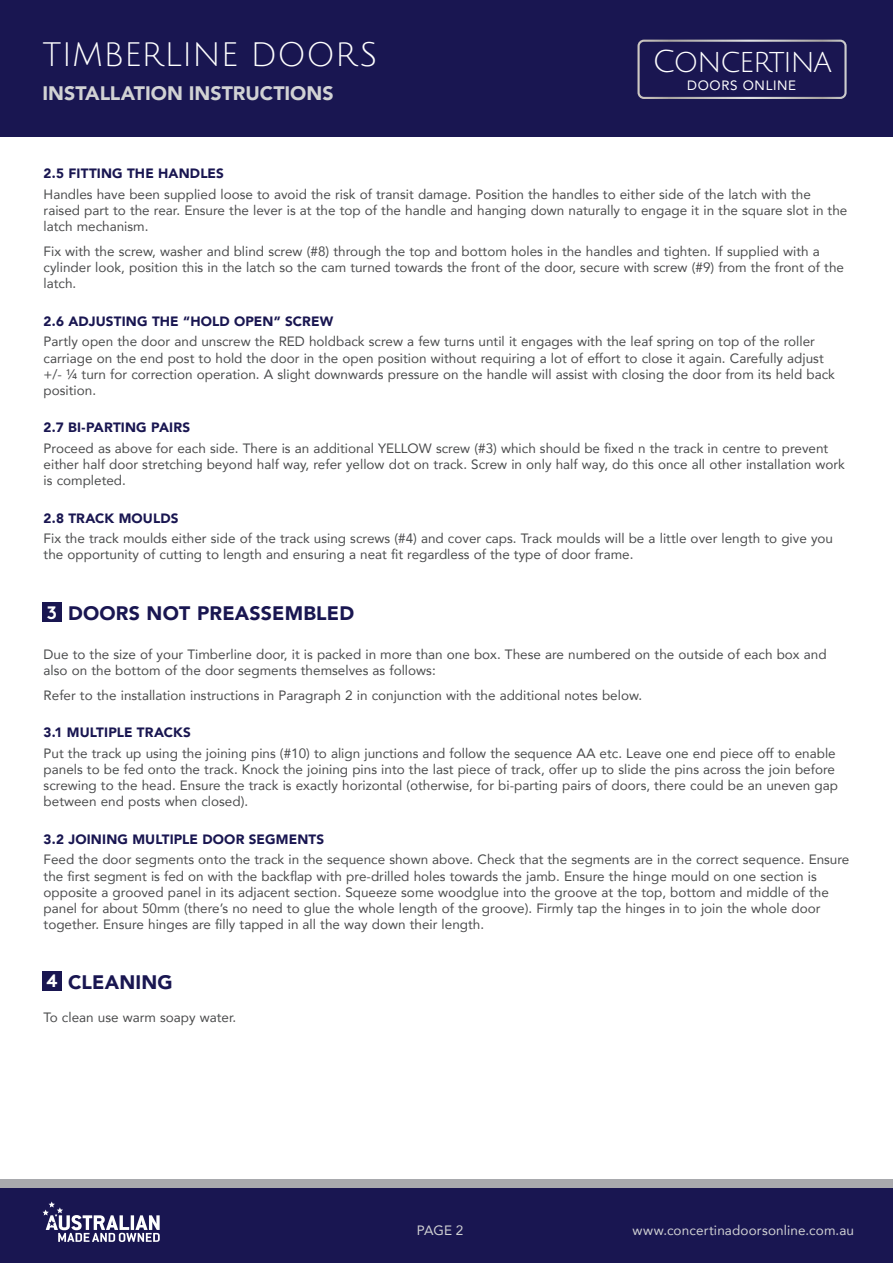
<style>
.page{position:relative;width:893px;height:1263px;background:#fff}
.page>*{position:absolute;margin:0;border:0;box-sizing:border-box;transform-origin:0 0}
.t1{font:33px "Julius Sans One";color:#fff}
.t2{font:30.9px "Julius Sans One";letter-spacing:-.05em;color:#fff}
.Subheader{font:900 19.5px "Avenir";letter-spacing:.01em;color:#191651}
.t3{font:900 19.5px "Avenir";color:#d1d2d4}
.t4{font:700 18px "Brown";color:#fff}
.Body2{font:13.5px/16.2px "Avenir";color:#4b4c4d}
.Subheader-2{font:900 13.5px "Avenir";letter-spacing:.01em;color:#191651}
.t5{font:13.5px "Avenir";letter-spacing:.01em;color:#d1d2d4}
.t6{font:13.35px "Avenir";letter-spacing:.05em;color:#fff}
</style>
<div class="page">
<div style="left:0;top:1187px;width:893px;height:76px;background:#191651"></div>
<div style="left:43px;top:602px;width:19px;height:20px;background:#191651"></div>
<div style="left:43px;top:971px;width:19px;height:19px;background:#191651"></div>
<svg style="left:43px;top:1201px;width:117px;height:41px"></svg>
<div style="left:0;top:0;width:893px;height:137px;background:#191651"></div>
<div style="left:637px;top:40px;width:210px;height:59px;border:2px solid #fff;border-radius:5px"></div>
<div style="left:0;top:1179px;width:893px;height:8px;background:#a8a9ad"></div>
<p class="t1" style="left:43px;top:37px;width:336px">TIMBERLINE DOORS</p>
<p class="t3" style="left:43px;top:76px;width:293px">INSTALLATION INSTRUCTIONS</p>
<p class="t2" style="left:652px;top:45px;width:181px">Concertina</p>
<p class="t6" style="left:687px;top:75px;width:111px">DOORS ONLINE</p>
<p class="Subheader-2" style="left:44px;top:162px;width:182px">2.5 FITTING THE HANDLES</p>
<p class="Body2" style="left:44px;top:186px;width:805px">Handles have been supplied loose to avoid the risk of transit damage. Position the handles to either side of the latch with the raised part to the rear. Ensure the lever is at the top of the handle and hanging down naturally to engage it in the square slot in the latch mechanism.</p>
<p class="Body2" style="left:44px;top:243px;width:802px">Fix with the screw, washer and blind screw (#8) through the top and bottom holes in the handles and tighten. If supplied with a cylinder look, position this in the latch so the cam turned towards the front of the door, secure with screw (#9) from the front of the latch.</p>
<p class="Subheader-2" style="left:44px;top:310px;width:291px">2.6 ADJUSTING THE “HOLD OPEN” SCREW</p>
<p class="Body2" style="left:44px;top:333px;width:793px">Partly open the door and unscrew the RED holdback screw a few turns until it engages with the leaf spring on top of the roller carriage on the end post to hold the door in the open position without requiring a lot of effort to close it again. Carefully adjust +/- ¼ turn for correction operation. A slight downwards pressure on the handle will assist with closing the door from its held back position.</p>
<p class="Subheader-2" style="left:44px;top:416px;width:148px">2.7 BI-PARTING PAIRS</p>
<p class="Body2" style="left:44px;top:440px;width:803px">Proceed as above for each side. There is an additional YELLOW screw (#3) which should be fixed n the track in centre to prevent either half door stretching beyond half way, refer yellow dot on track. Screw in only half way, do this once all other installation work is completed.</p>
<p class="Subheader-2" style="left:44px;top:506px;width:136px">2.8 TRACK MOULDS</p>
<p class="Body2" style="left:44px;top:530px;width:791px">Fix the track moulds either side of the track using screws (#4) and cover caps. Track moulds will be a little over length to give you the opportunity of cutting to length and ensuring a neat fit regardless of the type of door frame.</p>
<p class="t4" style="left:47px;top:598px;width:12px">3</p>
<p class="Subheader" style="left:68px;top:597px;width:288px">DOORS NOT PREASSEMBLED</p>
<p class="Body2" style="left:44px;top:646px;width:784px">Due to the size of your Timberline door, it is packed in more than one box. These are numbered on the outside of each box and also on the bottom of the door segments themselves as follows:</p>
<p class="Body2" style="left:44px;top:687px;width:600px">Refer to the installation instructions in Paragraph 2 in conjunction with the additional notes below.</p>
<p class="Subheader-2" style="left:44px;top:721px;width:149px">3.1 MULTIPLE TRACKS</p>
<p class="Body2" style="left:44px;top:745px;width:796px">Put the track up using the joining pins (#10) to align junctions and follow the sequence AA etc. Leave one end piece off to enable panels to be fed onto the track. Knock the joining pins into the last piece of track, offer up to slide the pins across the join before screwing to the head. Ensure the track is exactly horizontal (otherwise, for bi-parting pairs of doors, there could be an uneven gap between end posts when closed).</p>
<p class="Subheader-2" style="left:44px;top:828px;width:282px">3.2 JOINING MULTIPLE DOOR SEGMENTS</p>
<p class="Body2" style="left:44px;top:851px;width:807px">Feed the door segments onto the track in the sequence shown above. Check that the segments are in the correct sequence. Ensure the first segment is fed on with the backflap with pre-drilled holes towards the jamb. Ensure the hinge mould on one section is opposite a grooved panel in its adjacent section. Squeeze some woodglue into the groove at the top, bottom and middle of the panel for about 50mm (there’s no need to glue the whole length of the groove). Firmly tap the hinges in to join the whole door together. Ensure hinges are filly tapped in all the way down their length.</p>
<p class="t4" style="left:47px;top:966px;width:13px">4</p>
<p class="Subheader" style="left:68px;top:965px;width:106px">CLEANING</p>
<p class="Body2" style="left:44px;top:1009px;width:194px">To clean use warm soapy water.</p>
<p class="t5" style="left:417px;top:1220px;width:48px">PAGE 2</p>
<p class="t5" style="left:632px;top:1220px;width:223px">www.concertinadoorsonline.com.au</p>
</div>
